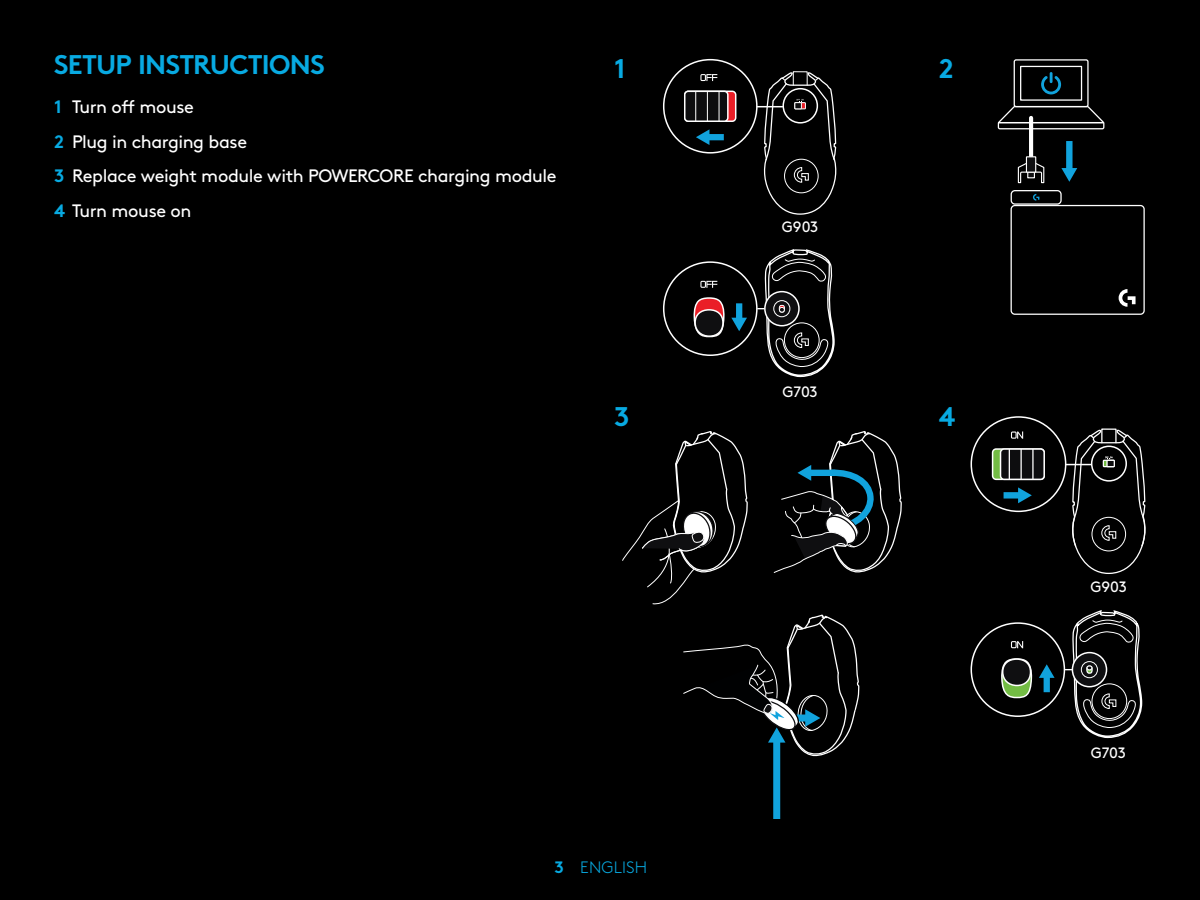
<style>
.page{position:relative;width:1200px;height:900px;background:#000}
.page>*{position:absolute;margin:0;border:0;box-sizing:border-box;transform-origin:0 0}
.t1{font:700 27px "Brown Pro";letter-spacing:-.025em;color:#08aae2}
.t2{font:18px/34.5px "Brown Pro";letter-spacing:-.025em;color:#fff}
.t3{font:300 16.5px "Brown Pro";letter-spacing:.01em;color:#08aae2}
.t4{font:15px "Brown Pro";letter-spacing:-.01em;color:#fff}
.s1{font-weight:700;color:#08aae2}
.s2{font-weight:700}
</style>
<div class="page">
<svg style="left:696px;top:129px;width:28px;height:16px"></svg>
<div style="left:685px;top:91px;width:51px;height:30px;background:#ea1e27;border-radius:4px"></div>
<div style="left:684px;top:91px;width:52px;height:31px;border:2px solid #fff;border-radius:4px"></div>
<div style="left:685px;top:91px;width:43px;height:30px;background:#0d0d0f;border-radius:4px"></div>
<div style="left:684px;top:91px;width:45px;height:31px;border:2px solid #fff;border-radius:4px"></div>
<svg style="left:700px;top:74px;width:17px;height:7px"></svg>
<svg style="left:707px;top:92px;width:1px;height:29px"></svg>
<svg style="left:695px;top:92px;width:1px;height:29px"></svg>
<svg style="left:719px;top:92px;width:1px;height:29px"></svg>
<div style="left:663px;top:59px;width:95px;height:95px;border:2px solid #fff;border-radius:50%"></div>
<hr style="left:1029px;top:118px;width:4px;height:50px;background:#fff">
<svg style="left:1017px;top:162px;width:28px;height:22px"></svg>
<div style="left:1026px;top:157px;width:10px;height:15px;background:#0f0f11"></div>
<div style="left:1026px;top:156px;width:10px;height:17px;border:1px solid #fff"></div>
<div style="left:1011px;top:205px;width:134px;height:110px;border:1px solid #fff;border-radius:4px"></div>
<div style="left:1011px;top:190px;width:51px;height:15px;border:1px solid #fff;border-radius:4px"></div>
<svg style="left:1033px;top:194px;width:6px;height:7px"></svg>
<svg style="left:997px;top:105px;width:108px;height:25px"></svg>
<hr style="left:999px;top:122px;width:104px;height:1px;background:#fff">
<div style="left:1014px;top:59px;width:75px;height:48px;border:1px solid #fff;border-radius:2px"></div>
<div style="left:1020px;top:66px;width:62px;height:35px;border:1px solid #fff"></div>
<svg style="left:1004px;top:487px;width:28px;height:16px"></svg>
<svg style="left:1061px;top:141px;width:16px;height:41px"></svg>
<svg style="left:993px;top:449px;width:51px;height:30px"></svg>
<div style="left:992px;top:448px;width:53px;height:32px;border:2px solid #fff;border-radius:4px"></div>
<div style="left:1001px;top:449px;width:43px;height:30px;background:#0d0d0f;border-radius:4px"></div>
<div style="left:1000px;top:448px;width:45px;height:32px;border:2px solid #fff;border-radius:4px"></div>
<hr style="left:1020px;top:450px;width:2px;height:29px;background:#fff">
<svg style="left:1009px;top:450px;width:1px;height:29px"></svg>
<hr style="left:1032px;top:450px;width:2px;height:29px;background:#fff">
<div style="left:971px;top:416px;width:95px;height:96px;border:2px solid #fff;border-radius:50%"></div>
<svg style="left:757px;top:71px;width:80px;height:144px"></svg>
<svg style="left:1011px;top:432px;width:12px;height:7px"></svg>
<div style="left:1101px;top:428px;width:16px;height:15px;border:1px solid #fff"></div>
<svg style="left:622px;top:249px;width:280px;height:570px"></svg>
<div style="left:773px;top:300px;width:17px;height:17px;border:1px solid #fff;border-radius:50%"></div>
<svg style="left:1041px;top:72px;width:20px;height:22px"></svg>
<svg style="left:1119px;top:289px;width:17px;height:18px"></svg>
<svg style="left:1011px;top:641px;width:12px;height:7px"></svg>
<svg style="left:1001px;top:658px;width:31px;height:41px"></svg>
<div style="left:1003px;top:659px;width:28px;height:26px;background:#0f0f11;border-radius:50%"></div>
<div style="left:1002px;top:658px;width:29px;height:28px;border:2px solid #fff;border-radius:50%"></div>
<svg style="left:1039px;top:664px;width:16px;height:28px"></svg>
<div style="left:971px;top:622px;width:94px;height:95px;border:2px solid #fff;border-radius:50%"></div>
<svg style="left:1065px;top:430px;width:81px;height:309px"></svg>
<div style="left:1086px;top:665px;width:7px;height:6px;border:1px solid #fff;border-radius:50%"></div>
<div style="left:1081px;top:661px;width:17px;height:17px;border:1px solid #fff;border-radius:50%"></div>
<h1 class="t1" style="left:54px;top:43px;width:272px">SETUP INSTRUCTIONS</h1>
<p class="t2" style="left:54px;top:88px;width:504px"><span class="s1">1</span> Turn off mouse<br><span class="s1">2</span> Plug in charging base<br><span class="s1">3</span> Replace weight module with POWERCORE charging module<br><span class="s1">4</span> Turn mouse on</p>
<h1 class="t1" style="left:614px;top:47px;width:13px">1</h1>
<h1 class="t1" style="left:939px;top:47px;width:16px">2</h1>
<p class="t4" style="left:782px;top:216px;width:38px">G903</p>
<h1 class="t1" style="left:614px;top:394px;width:17px">3</h1>
<p class="t4" style="left:783px;top:381px;width:37px">G703</p>
<h1 class="t1" style="left:939px;top:394px;width:18px">4</h1>
<p class="t3" style="left:554px;top:855px;width:94px"><span class="s2">3</span> ENGLISH</p>
<p class="t4" style="left:1090px;top:575px;width:38px">G903</p>
<p class="t4" style="left:1091px;top:742px;width:37px">G703</p>
</div>
